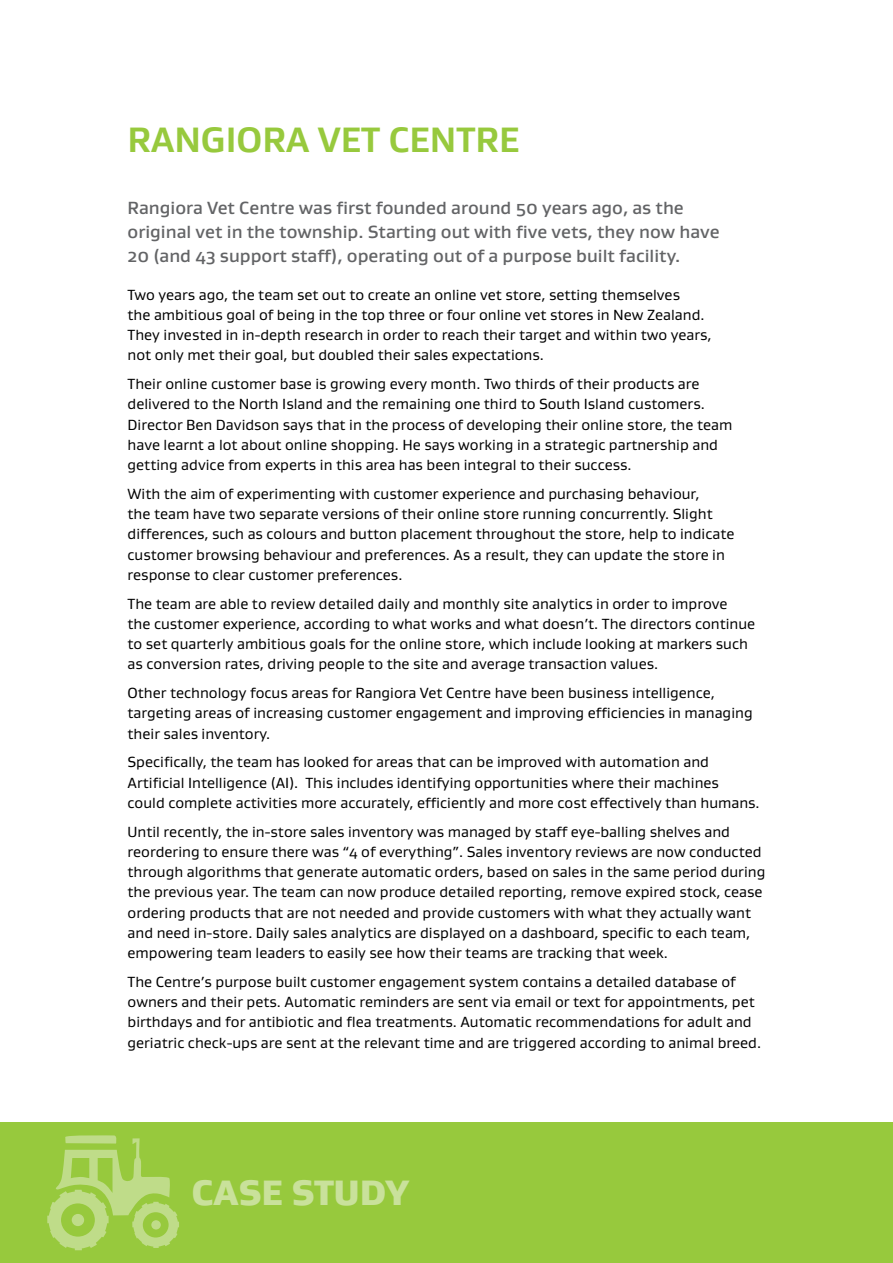
<style>
.page{position:relative;width:893px;height:1263px;background:#fff}
.page>*{position:absolute;margin:0;border:0;box-sizing:border-box;transform-origin:0 0}
.t1{font:700 36px "Gustan";color:#97c93d}
.t2{font:900 36px "Gustan";color:#c9e19b}
.t3{font:500 18px/24px "Gustan";color:#636466}
.t4{font:15px/20.2px "Gustan";color:#000}
</style>
<div class="page">
<div style="left:0;top:1123px;width:893px;height:140px;background:#97c93d"></div>
<svg style="left:47px;top:1135px;width:132px;height:115px"></svg>
<div style="left:72px;top:1214px;width:12px;height:12px;background:#bfdc89;border-radius:50%"></div>
<div style="left:151px;top:1220px;width:10px;height:9px;background:#bfdc89;border-radius:50%"></div>
<h1 class="t1" style="left:128px;top:116px;width:393px">RANGIORA VET CENTRE</h1>
<p class="t3" style="left:128px;top:196px;width:594px">Rangiora Vet Centre was first founded around 50 years ago, as the original vet in the township. Starting out with five vets, they now have<br>20 (and 43 support staff), operating out of a purpose built facility.</p>
<p class="t4" style="left:128px;top:284px;width:586px">Two years ago, the team set out to create an online vet store, setting themselves<br>the ambitious goal of being in the top three or four online vet stores in New Zealand.<br>They invested in in-depth research in order to reach their target and within two years, not only met their goal, but doubled their sales expectations.</p>
<p class="t4" style="left:128px;top:373px;width:606px">Their online customer base is growing every month. Two thirds of their products are delivered to the North Island and the remaining one third to South Island customers.<br>Director Ben Davidson says that in the process of developing their online store, the team have learnt a lot about online shopping. He says working in a strategic partnership and getting advice from experts in this area has been integral to their success.</p>
<p class="t4" style="left:128px;top:483px;width:608px">With the aim of experimenting with customer experience and purchasing behaviour,<br>the team have two separate versions of their online store running concurrently. Slight differences, such as colours and button placement throughout the store, help to indicate customer browsing behaviour and preferences. As a result, they can update the store in response to clear customer preferences.</p>
<p class="t4" style="left:128px;top:593px;width:629px">The team are able to review detailed daily and monthly site analytics in order to improve<br>the customer experience, according to what works and what doesn’t. The directors continue to set quarterly ambitious goals for the online store, which include looking at markers such as conversion rates, driving people to the site and average transaction values.</p>
<p class="t4" style="left:128px;top:682px;width:627px">Other technology focus areas for Rangiora Vet Centre have been business intelligence, targeting areas of increasing customer engagement and improving efficiencies in managing their sales inventory.</p>
<p class="t4" style="left:128px;top:752px;width:634px">Specifically, the team has looked for areas that can be improved with automation and<br>Artificial Intelligence (AI). This includes identifying opportunities where their machines could complete activities more accurately, efficiently and more cost effectively than humans.</p>
<p class="t4" style="left:128px;top:821px;width:639px">Until recently, the in-store sales inventory was managed by staff eye-balling shelves and reordering to ensure there was “4 of everything”. Sales inventory reviews are now conducted through algorithms that generate automatic orders, based on sales in the same period during the previous year. The team can now produce detailed reporting, remove expired stock, cease ordering products that are not needed and provide customers with what they actually want and need in-store. Daily sales analytics are displayed on a dashboard, specific to each team, empowering team leaders to easily see how their teams are tracking that week.</p>
<p class="t4" style="left:128px;top:971px;width:635px">The Centre’s purpose built customer engagement system contains a detailed database of owners and their pets. Automatic reminders are sent via email or text for appointments, pet birthdays and for antibiotic and flea treatments. Automatic recommendations for adult and geriatric check-ups are sent at the relevant time and are triggered according to animal breed.</p>
<h1 class="t2" style="left:192px;top:1169px;width:219px">CASE STUDY</h1>
</div>
